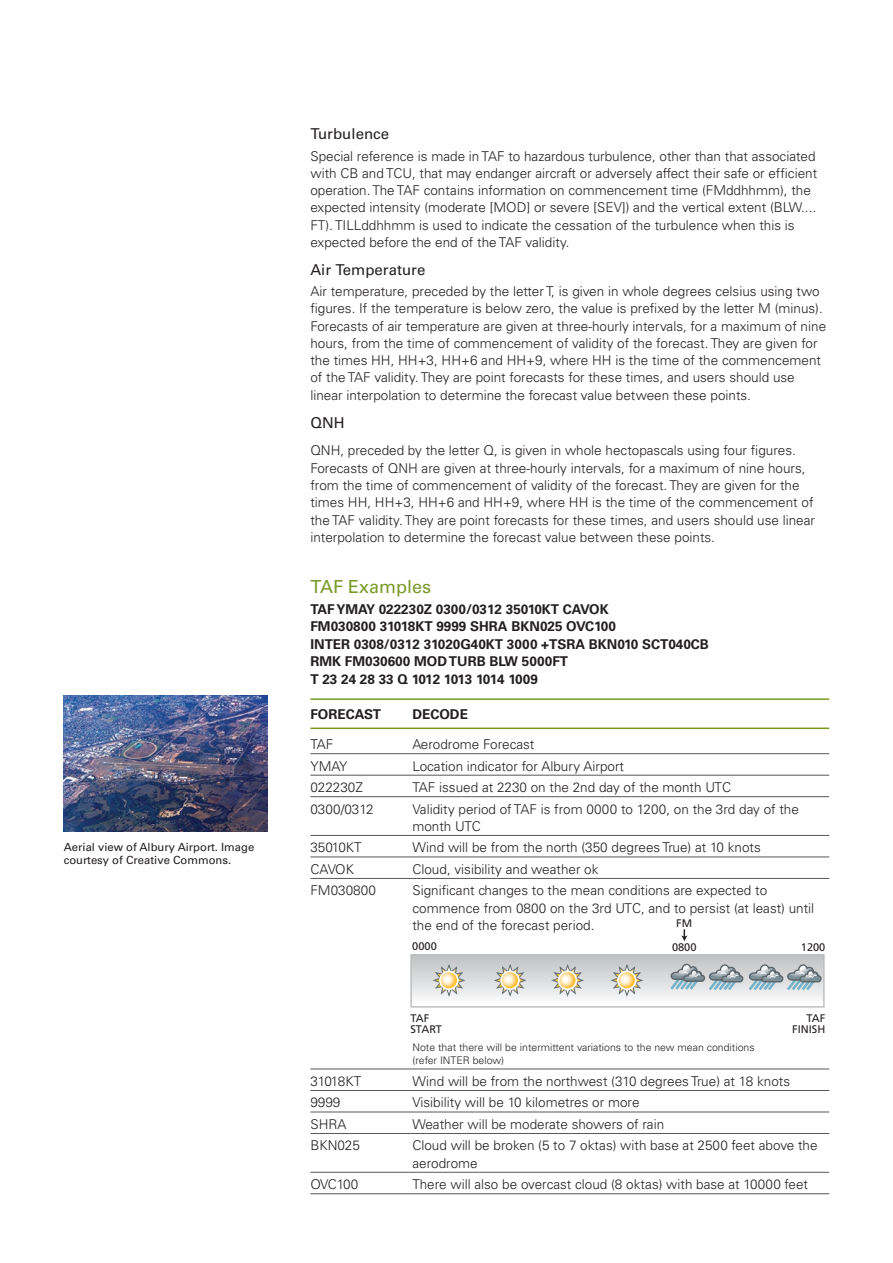
<style>
.page{position:relative;width:893px;height:1263px;background:#fff}
.page>*{position:absolute;margin:0;border:0;box-sizing:border-box;transform-origin:0 0}
.Paragraph_Text{font:500 18px "Univers CE";color:#799a27}
.Sub_Header{font:500 15px "Univers CE";color:#231f20}
.Paragraph_Text-2{font:500 15px "Univers CE";color:#231f20}
.Paragraph_Text-3{font:300 13.5px/17.2px "Univers";color:#231f20}
.Paragraph_Text-4{font:700 13.5px "Univers CE";color:#231f20}
.Paragraph_Text-5{font:300 13.5px "Univers";letter-spacing:-.02em;color:#231f20}
.Paragraph_Text-6{font:500 11.25px/13.5px "Univers CE";color:#231f20}
.t1{font:10.95px/11.7px "Frutiger";color:#231f20}
.Paragraph_Text-7{font:300 10.5px/13.5px "Univers";color:#231f20}
</style>
<div class="page">
<hr style="left:310px;top:698px;width:519px;height:2px;background:#799a27">
<hr style="left:310px;top:727px;width:519px;height:2px;background:#799a27">
<hr style="left:310px;top:753px;width:519px;height:1px;background:#57585a">
<hr style="left:310px;top:775px;width:519px;height:1px;background:#57585a">
<hr style="left:310px;top:796px;width:519px;height:1px;background:#57585a">
<hr style="left:310px;top:835px;width:519px;height:1px;background:#57585a">
<hr style="left:310px;top:856px;width:519px;height:1px;background:#57585a">
<hr style="left:310px;top:878px;width:519px;height:1px;background:#57585a">
<hr style="left:310px;top:1068px;width:519px;height:1px;background:#57585a">
<hr style="left:310px;top:1090px;width:519px;height:1px;background:#57585a">
<hr style="left:310px;top:1111px;width:519px;height:1px;background:#57585a">
<hr style="left:310px;top:1133px;width:519px;height:1px;background:#57585a">
<hr style="left:310px;top:1172px;width:519px;height:1px;background:#57585a">
<hr style="left:310px;top:1193px;width:519px;height:1px;background:#57585a">
<img style="left:64px;top:695px;width:204px;height:136px">
<div style="left:411px;top:955px;width:413px;height:50px;background:linear-gradient(to bottom,#bec0c2,#fbfcfc)"></div>
<div style="left:410px;top:954px;width:415px;height:53px;border:1px solid #bcbdc0"></div>
<svg style="left:431px;top:964px;width:34px;height:34px"></svg>
<svg style="left:440px;top:972px;width:17px;height:17px"></svg>
<div style="left:439px;top:971px;width:20px;height:19px;border:2px solid #fff;border-radius:50%"></div>
<svg style="left:492px;top:964px;width:34px;height:34px"></svg>
<svg style="left:502px;top:972px;width:16px;height:17px"></svg>
<div style="left:500px;top:971px;width:20px;height:19px;border:2px solid #fff;border-radius:50%"></div>
<svg style="left:549px;top:964px;width:35px;height:34px"></svg>
<svg style="left:559px;top:972px;width:17px;height:17px"></svg>
<div style="left:558px;top:971px;width:19px;height:19px;border:2px solid #fff;border-radius:50%"></div>
<svg style="left:609px;top:964px;width:34px;height:34px"></svg>
<svg style="left:618px;top:972px;width:17px;height:17px"></svg>
<div style="left:617px;top:971px;width:19px;height:19px;border:2px solid #fff;border-radius:50%"></div>
<svg style="left:668px;top:963px;width:154px;height:30px;background:#b4bfc4"></svg>
<svg style="left:681px;top:929px;width:7px;height:12px"></svg>
<p class="Paragraph_Text-6" style="left:64px;top:840px;width:192px">Aerial view of Albury Airport. Image courtesy of Creative Commons.</p>
<p class="Sub_Header" style="left:310px;top:125px;width:80px">Turbulence</p>
<p class="Paragraph_Text-3" style="left:310px;top:147px;width:508px">Special reference is made in TAF to hazardous turbulence, other than that associated with CB and TCU, that may endanger aircraft or adversely affect their safe or efficient operation. The TAF contains information on commencement time (FMddhhmm), the expected intensity (moderate [MOD] or severe [SEV]) and the vertical extent (BLW....<br>FT). TILLddhhmm is used to indicate the cessation of the turbulence when this is expected before the end of the TAF validity.</p>
<p class="Sub_Header" style="left:310px;top:261px;width:116px">Air Temperature</p>
<p class="Paragraph_Text-3" style="left:310px;top:283px;width:517px">Air temperature, preceded by the letter T, is given in whole degrees celsius using two figures. If the temperature is below zero, the value is prefixed by the letter M (minus).<br>Forecasts of air temperature are given at three-hourly intervals, for a maximum of nine hours, from the time of commencement of validity of the forecast. They are given for the times HH, HH+3, HH+6 and HH+9, where HH is the time of the commencement of the TAF validity. They are point forecasts for these times, and users should use linear interpolation to determine the forecast value between these points.</p>
<p class="Paragraph_Text-2" style="left:310px;top:414px;width:36px">QNH</p>
<p class="Paragraph_Text-3" style="left:310px;top:442px;width:506px">QNH, preceded by the letter Q, is given in whole hectopascals using four figures.<br>Forecasts of QNH are given at three-hourly intervals, for a maximum of nine hours, from the time of commencement of validity of the forecast. They are given for the times HH, HH+3, HH+6 and HH+9, where HH is the time of the commencement of the TAF validity. They are point forecasts for these times, and users should use linear interpolation to determine the forecast value between these points.</p>
<p class="Paragraph_Text" style="left:310px;top:576px;width:122px">TAF Examples</p>
<p class="Paragraph_Text-4" style="left:310px;top:601px;width:300px">TAF YMAY 022230Z 0300/0312 35010KT CAVOK</p>
<p class="Paragraph_Text-4" style="left:310px;top:619px;width:307px">FM030800 31018KT 9999 SHRA BKN025 OVC100</p>
<p class="Paragraph_Text-4" style="left:310px;top:636px;width:400px">INTER 0308/0312 31020G40KT 3000 +TSRA BKN010 SCT040CB</p>
<p class="Paragraph_Text-4" style="left:310px;top:653px;width:259px">RMK FM030600 MOD TURB BLW 5000FT</p>
<p class="Paragraph_Text-4" style="left:310px;top:671px;width:229px">T 23 24 28 33 Q 1012 1013 1014 1009</p>
<p class="Paragraph_Text-4" style="left:310px;top:706px;width:72px">FORECAST</p>
<p class="Paragraph_Text-4" style="left:412px;top:706px;width:57px">DECODE</p>
<p class="Paragraph_Text-3" style="left:310px;top:736px;width:25px">TAF</p>
<p class="Paragraph_Text-3" style="left:412px;top:736px;width:123px">Aerodrome Forecast</p>
<p class="Paragraph_Text-3" style="left:310px;top:757px;width:38px">YMAY</p>
<p class="Paragraph_Text-3" style="left:412px;top:757px;width:213px">Location indicator for Albury Airport</p>
<p class="Paragraph_Text-3" style="left:310px;top:779px;width:54px">022230Z</p>
<p class="Paragraph_Text-3" style="left:412px;top:779px;width:320px">TAF issued at 2230 on the 2nd day of the month UTC</p>
<p class="Paragraph_Text-3" style="left:310px;top:800px;width:65px">0300/0312</p>
<p class="Paragraph_Text-3" style="left:412px;top:800px;width:388px">Validity period of TAF is from 0000 to 1200, on the 3rd day of the</p>
<p class="Paragraph_Text-3" style="left:412px;top:817px;width:70px">month UTC</p>
<p class="Paragraph_Text-3" style="left:310px;top:839px;width:53px">35010KT</p>
<p class="Paragraph_Text-3" style="left:412px;top:839px;width:350px">Wind will be from the north (350 degrees True) at 10 knots</p>
<p class="Paragraph_Text-3" style="left:310px;top:860px;width:45px">CAVOK</p>
<p class="Paragraph_Text-3" style="left:412px;top:860px;width:188px">Cloud, visibility and weather ok</p>
<p class="Paragraph_Text-3" style="left:310px;top:882px;width:67px">FM030800</p>
<p class="Paragraph_Text-3" style="left:412px;top:882px;width:403px">Significant changes to the mean conditions are expected to commence from 0800 on the 3rd UTC, and to persist (at least) until the end of the forecast period.</p>
<p class="t1" style="left:676px;top:917px;width:17px">FM</p>
<p class="t1" style="left:412px;top:940px;width:26px">0000</p>
<p class="t1" style="left:672px;top:941px;width:26px">0800</p>
<p class="t1" style="left:801px;top:942px;width:26px">1200</p>
<p class="t1" style="left:410px;top:1012px;width:33px">TAF<br>START</p>
<p class="t1" style="left:792px;top:1012px;width:35px;text-align:right">TAF<br>FINISH</p>
<p class="Paragraph_Text-7" style="left:412px;top:1040px;width:344px">Note that there will be intermittent variations to the new mean conditions (refer INTER below)</p>
<p class="Paragraph_Text-5" style="left:310px;top:1073px;width:52px">31018KT</p>
<p class="Paragraph_Text-3" style="left:412px;top:1072px;width:379px">Wind will be from the northwest (310 degrees True) at 18 knots</p>
<p class="Paragraph_Text-3" style="left:310px;top:1094px;width:32px">9999</p>
<p class="Paragraph_Text-3" style="left:412px;top:1094px;width:229px">Visibility will be 10 kilometres or more</p>
<p class="Paragraph_Text-3" style="left:310px;top:1115px;width:38px">SHRA</p>
<p class="Paragraph_Text-3" style="left:412px;top:1115px;width:253px">Weather will be moderate showers of rain</p>
<p class="Paragraph_Text-3" style="left:310px;top:1137px;width:51px">BKN025</p>
<p class="Paragraph_Text-3" style="left:412px;top:1137px;width:407px">Cloud will be broken (5 to 7 oktas) with base at 2500 feet above the aerodrome</p>
<p class="Paragraph_Text-3" style="left:310px;top:1176px;width:50px">OVC100</p>
<p class="Paragraph_Text-3" style="left:412px;top:1176px;width:397px">There will also be overcast cloud (8 oktas) with base at 10000 feet</p>
</div>
